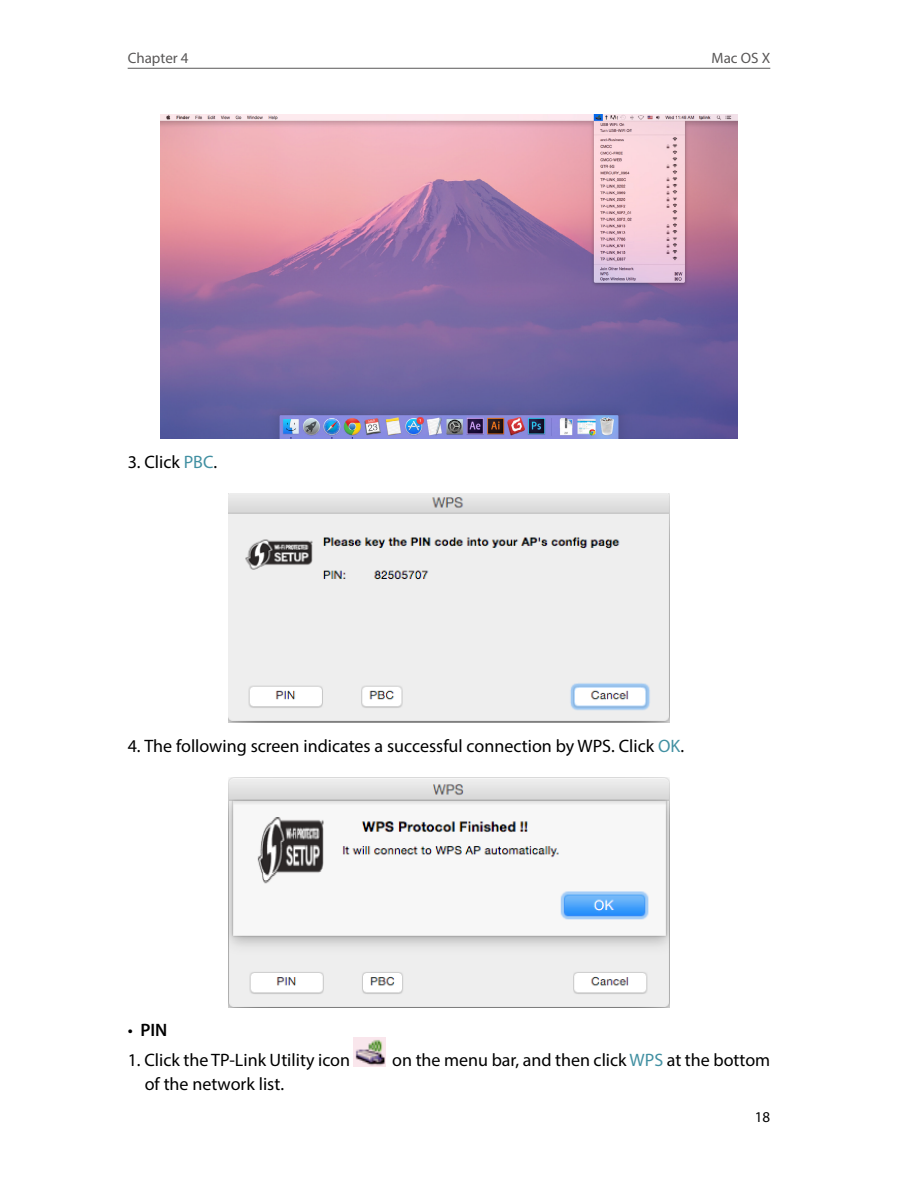
<style>
.page{position:relative;width:898px;height:1187px;background:#fff}
.page>*{position:absolute;margin:0;border:0;box-sizing:border-box;transform-origin:0 0}
.t1{font:18px "Myriad Pro";color:#000}
.t2{font:600 18px "Myriad Pro";color:#000}
.t3{font:15px "Myriad Pro";color:#595757}
.t4{font:15px "Myriad Pro";color:#000}
.s1{color:#4290a2}
.s2{font-weight:400}
</style>
<div class="page">
<hr style="left:128px;top:68px;width:642px;height:1px;background:#595757">
<img style="left:161px;top:114px;width:576px;height:324px">
<img style="left:228px;top:493px;width:441px;height:229px">
<img style="left:228px;top:777px;width:441px;height:230px">
<img style="left:353px;top:1037px;width:32px;height:29px">
<p class="t3" style="left:128px;top:48px;width:62px">Chapter 4</p>
<p class="t3" style="left:711px;top:48px;width:60px">Mac OS X</p>
<p class="t1" style="left:128px;top:451px;width:91px">3. Click <span class="s1">PBC</span>.</p>
<p class="t1" style="left:128px;top:735px;width:558px">4. The following screen indicates a successful connection by WPS. Click <span class="s1">OK</span>.</p>
<p class="t2" style="left:128px;top:1018px;width:41px"><span class="s2">•</span> PIN</p>
<p class="t1" style="left:128px;top:1048px;width:224px">1. Click the TP-Link Utility icon</p>
<p class="t1" style="left:392px;top:1048px;width:379px">on the menu bar, and then click <span class="s1">WPS</span> at the bottom</p>
<p class="t1" style="left:145px;top:1072px;width:141px">of the network list.</p>
<p class="t4" style="left:754px;top:1107px;width:17px">18</p>
</div>
